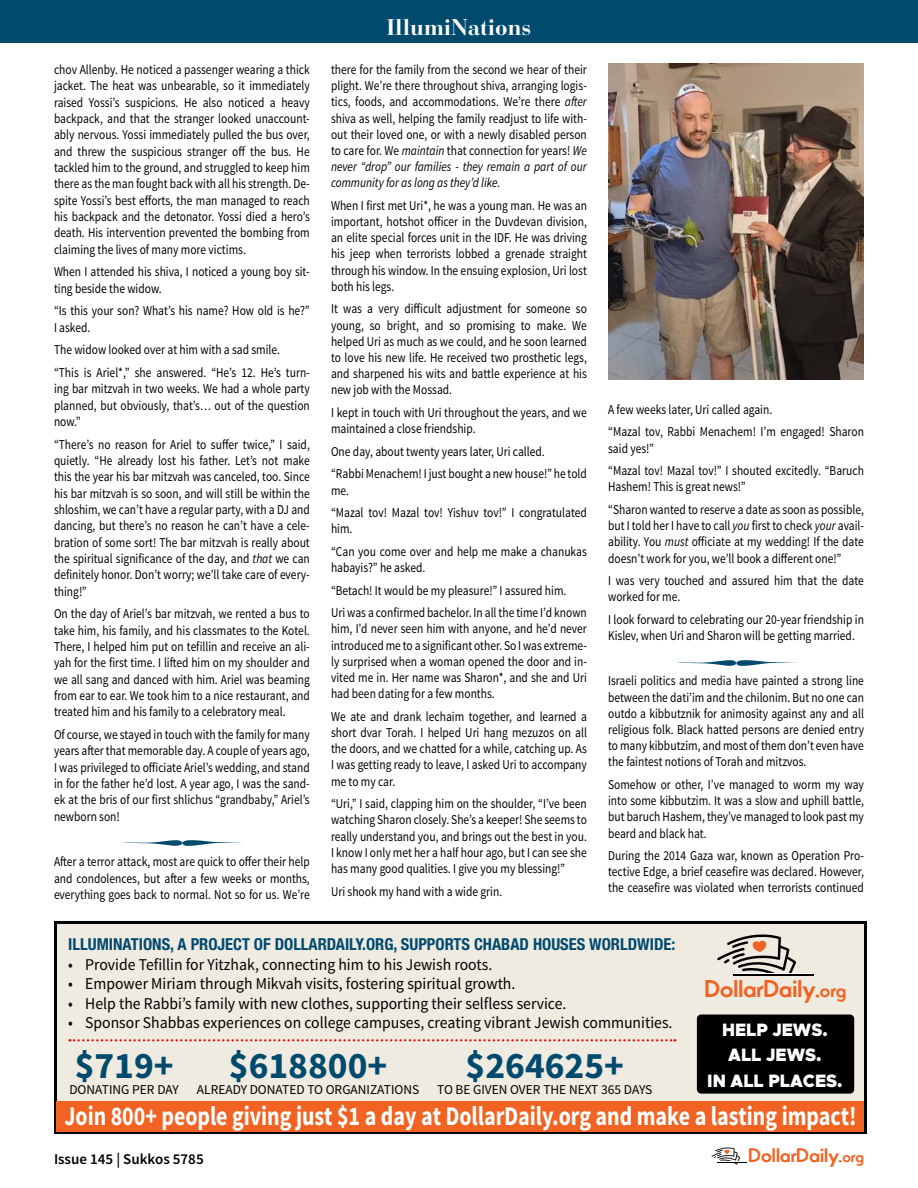
<style>
.page{position:relative;width:918px;height:1188px;background:#fff}
.page>*{position:absolute;margin:0;border:0;box-sizing:border-box;transform-origin:0 0}
.t1{font:700 37.5px "Source Sans Pro";color:#004a6e}
.t2{font:700 27px "Source Sans Pro";color:#fff;scale:.81 1}
.t3{font:700 22.95px "Movement";letter-spacing:-.005em;color:#f26323}
.t4{font:700 22.5px "Bauer Bodoni Std";color:#fff}
.t5{font:700 18.6px "Movement";letter-spacing:-.005em;color:#f26323}
.t6{font:900 18px/25.5px "Metropolis";color:#fff;text-align:center;scale:.95 1}
.t7{font:16.5px "Source Sans Pro";color:#000;scale:.95 1}
.t8{font:700 condensed 16.5px "Helvetica Neue LT Std";color:#004a6e}
.t9{font:600 15px "Source Sans Pro";color:#000}
.t10{font:13.5px/16.2px "Source Sans Pro";color:#000;text-align:justify;scale:.85 1}
.t11{font:13.5px "Source Sans Pro";color:#000}
.s1{font-style:italic}
.s2{font-size:18.3px}
.s3{font-size:14.85px}
</style>
<div class="page">
<svg style="left:712px;top:1147px;width:28px;height:18px"></svg>
<hr style="left:717px;top:1161px;width:30px;height:1px;background:#fff">
<hr style="left:717px;top:1162px;width:30px;height:1px;background:#000">
<div style="left:0;top:0;width:918px;height:43px;background:#004a6e"></div>
<div style="left:56px;top:922px;width:810px;height:210px;background:#efebe1"></div>
<div style="left:54px;top:921px;width:813px;height:213px;border:3px solid #000"></div>
<svg style="left:717px;top:934px;width:79px;height:39px"></svg>
<hr style="left:733px;top:973px;width:81px;height:2px;background:#fff">
<hr style="left:733px;top:975px;width:81px;height:1px;background:#000">
<div style="left:57px;top:1101px;width:807px;height:30px;background:#f26323"></div>
<div style="left:697px;top:1015px;width:157px;height:79px;background:#000;border-radius:4px"></div>
<svg style="left:69px;top:1039px;width:606px;height:2px"></svg>
<img style="left:608px;top:64px;width:256px;height:316px">
<p class="t10" style="left:54px;top:61px;width:302px">chov Allenby. He noticed a passenger wearing a thick jacket. The heat was unbearable, so it immediately raised Yossi’s suspicions. He also noticed a heavy backpack, and that the stranger looked unaccount&shy;ably nervous. Yossi immediately pulled the bus over, and threw the suspicious stranger off the bus. He tackled him to the ground, and struggled to keep him there as the man fought back with all his strength. De&shy;spite Yossi’s best efforts, the man managed to reach his backpack and the detonator. Yossi died a hero’s death. His intervention prevented the bombing from claiming the lives of many more victims.</p>
<p class="t10" style="left:54px;top:264px;width:302px">When I attended his shiva, I noticed a young boy sit&shy;ting beside the widow.</p>
<p class="t10" style="left:54px;top:303px;width:302px">“Is this your son? What’s his name? How old is he?”<br>I asked.</p>
<p class="t10" style="left:54px;top:339px;width:302px;line-height:22.6px">The widow looked over at him with a sad smile.<br>“This is Ariel*,” she answered. “He’s 12. He’s turn-</p>
<p class="t10" style="left:54px;top:381px;width:302px">ing bar mitzvah in two weeks. We had a whole party planned, but obviously, that’s… out of the question now.”</p>
<p class="t10" style="left:54px;top:436px;width:303px">“There’s no reason for Ariel to suffer twice,” I said, quietly. “He already lost his father. Let’s not make this the year his bar mitzvah was canceled, too. Since his bar mitzvah is so soon, and will still be within the shloshim, we can’t have a regular party, with a DJ and dancing, but there’s no reason he can’t have a cele&shy;bration of some sort! The bar mitzvah is really about the spiritual significance of the day, and <span class="s1">that</span> we can definitely honor. Don’t worry; we’ll take care of every&shy;thing!”</p>
<p class="t10" style="left:54px;top:606px;width:303px">On the day of Ariel’s bar mitzvah, we rented a bus to take him, his family, and his classmates to the Kotel.<br>There, I helped him put on tefillin and receive an ali&shy;yah for the first time. I lifted him on my shoulder and we all sang and danced with him. Ariel was beaming from ear to ear. We took him to a nice restaurant, and treated him and his family to a celebratory meal.</p>
<p class="t10" style="left:54px;top:727px;width:302px">Of course, we stayed in touch with the family for many years after that memorable day. A couple of years ago, I was privileged to officiate Ariel’s wedding, and stand in for the father he’d lost. A year ago, I was the sand&shy;ek at the bris of our first shlichus “grandbaby,” Ariel’s newborn son!</p>
<p class="t10" style="left:54px;top:854px;width:303px">After a terror attack, most are quick to offer their help and condolences, but after a few weeks or months, everything goes back to normal. Not so for us. We’re</p>
<h3 class="t4" style="left:386px;top:13px;width:147px">IllumiNations</h3>
<p class="t10" style="left:331px;top:62px;width:303px">there for the family from the second we hear of their plight. We’re there throughout shiva, arranging logis&shy;tics, foods, and accommodations. We’re there <span class="s1">after </span>shiva as well, helping the family readjust to life with&shy;out their loved one, or with a newly disabled person to care for. We <span class="s1">maintain</span> that connection for years! <span class="s1">We never “drop” our families - they remain a part of our community for as long as they’d like.</span></p>
<p class="t10" style="left:331px;top:198px;width:303px">When I first met Uri*, he was a young man. He was an important, hotshot officer in the Duvdevan division, an elite special forces unit in the IDF. He was driving his jeep when terrorists lobbed a grenade straight through his window. In the ensuing explosion, Uri lost both his legs.</p>
<p class="t10" style="left:331px;top:301px;width:302px">It was a very difficult adjustment for someone so young, so bright, and so promising to make. We helped Uri as much as we could, and he soon learned to love his new life. He received two prosthetic legs, and sharpened his wits and battle experience at his new job with the Mossad.</p>
<p class="t10" style="left:331px;top:405px;width:302px">I kept in touch with Uri throughout the years, and we maintained a close friendship.</p>
<p class="t10" style="left:331px;top:440px;width:302px;line-height:22.5px">One day, about twenty years later, Uri called.<br>“Rabbi Menachem! I just bought a new house!” he told</p>
<p class="t10" style="left:331px;top:479px;width:302px;line-height:22.5px">me.<br>“Mazal tov! Mazal tov! Yishuv tov!” I congratulated</p>
<p class="t10" style="left:331px;top:518px;width:302px;line-height:22.5px">him.<br>“Can you come over and help me make a chanukas</p>
<p class="t10" style="left:331px;top:557px;width:302px;line-height:22.5px;text-align:left">habayis?” he asked.<br>“Betach! It would be my pleasure!” I assured him.<br>Uri was a confirmed bachelor. In all the time I’d known</p>
<p class="t10" style="left:331px;top:621px;width:302px">him, I’d never seen him with anyone, and he’d never introduced me to a significant other. So I was extreme&shy;ly surprised when a woman opened the door and in&shy;vited me in. Her name was Sharon*, and she and Uri had been dating for a few months.</p>
<p class="t10" style="left:331px;top:709px;width:303px">We ate and drank lechaim together, and learned a short dvar Torah. I helped Uri hang mezuzos on all the doors, and we chatted for a while, catching up. As I was getting ready to leave, I asked Uri to accompany me to my car.</p>
<p class="t10" style="left:331px;top:796px;width:303px">“Uri,” I said, clapping him on the shoulder, “I’ve been watching Sharon closely. She’s a keeper! She seems to really understand you, and brings out the best in you.<br>I know I only met her a half hour ago, but I can see she has many good qualities. I give you my blessing!”</p>
<p class="t10" style="left:331px;top:883px;width:203px">Uri shook my hand with a wide grin.</p>
<p class="t10" style="left:608px;top:398px;width:302px;line-height:22.5px">A few weeks later, Uri called again.<br>“Mazal tov, Rabbi Menachem! I’m engaged! Sharon</p>
<p class="t10" style="left:608px;top:437px;width:302px;line-height:22.5px">said yes!”<br>“Mazal tov! Mazal tov!” I shouted excitedly. “Baruch</p>
<p class="t10" style="left:608px;top:476px;width:302px;line-height:22.5px">Hashem! This is great news!”<br>“Sharon wanted to reserve a date as soon as possible,</p>
<p class="t10" style="left:608px;top:518px;width:302px">but I told her I have to call <span class="s1">you</span> first to check <span class="s1">your</span> avail&shy;ability. You <span class="s1">must</span> officiate at my wedding! If the date doesn’t work for you, we’ll book a different one!”</p>
<p class="t10" style="left:608px;top:573px;width:302px">I was very touched and assured him that the date worked for me.</p>
<p class="t10" style="left:608px;top:612px;width:302px">I look forward to celebrating our 20-year friendship in<br>Kislev, when Uri and Sharon will be getting married.</p>
<p class="t10" style="left:608px;top:673px;width:303px">Israeli politics and media have painted a strong line between the dati’im and the chilonim. But no one can outdo a kibbutznik for animosity against any and all</p>
<p class="t10" style="left:608px;top:722px;width:303px">religious folk. Black hatted persons are denied entry to many kibbutzim, and most of them don’t even have the faintest notions of Torah and mitzvos.</p>
<p class="t10" style="left:608px;top:777px;width:302px">Somehow or other, I’ve managed to worm my way into some kibbutzim. It was a slow and uphill battle, but baruch Hashem, they’ve managed to look past my beard and black hat.</p>
<p class="t10" style="left:608px;top:848px;width:302px">During the 2014 Gaza war, known as Operation Pro&shy;tective Edge, a brief ceasefire was declared. However, the ceasefire was violated when terrorists continued</p>
<p class="t8" style="left:68px;top:934px;width:609px">ILLUMINATIONS, A PROJECT OF DOLLARDAILY.ORG, SUPPORTS CHABAD HOUSES WORLDWIDE:</p>
<p class="t7" style="left:68px;top:954px;width:448px">• Provide Tefillin for Yitzhak, connecting him to his Jewish roots.</p>
<p class="t7" style="left:68px;top:974px;width:472px">• Empower Miriam through Mikvah visits, fostering spiritual growth.</p>
<p class="t7" style="left:68px;top:993px;width:526px">• Help the Rabbi’s family with new clothes, supporting their selfless service.</p>
<p class="t7" style="left:68px;top:1013px;width:638px">• Sponsor Shabbas experiences on college campuses, creating vibrant Jewish communities.</p>
<h3 class="t6" style="left:722px;top:1017px;width:113px">HELP JEWS.<br>ALL JEWS.</h3>
<h3 class="t3" style="left:705px;top:974px;width:143px">DollarDaily.<span class="s2">org</span></h3>
<h1 class="t1" style="left:75px;top:1042px;width:100px">$719+</h1>
<h1 class="t1" style="left:229px;top:1042px;width:160px">$618800+</h1>
<p class="t11" style="left:197px;top:1081px;width:224px">ALREADY DONATED TO ORGANIZATIONS</p>
<h1 class="t1" style="left:466px;top:1042px;width:160px">$264625+</h1>
<p class="t11" style="left:437px;top:1081px;width:217px">TO BE GIVEN OVER THE NEXT 365 DAYS</p>
<h3 class="t6" style="left:707px;top:1068px;width:144px">IN ALL PLACES.</h3>
<p class="t11" style="left:69px;top:1081px;width:111px">DONATING PER DAY</p>
<h2 class="t2" style="left:64px;top:1098px;width:979px">Join 800+ people giving just $1 a day at DollarDaily.org and make a lasting impact!</h2>
<p class="t9" style="left:54px;top:1149px;width:151px">Issue 145 | Sukkos 5785</p>
<h3 class="t5" style="left:749px;top:1144px;width:117px">DollarDaily.<span class="s3">org</span></h3>
</div>
